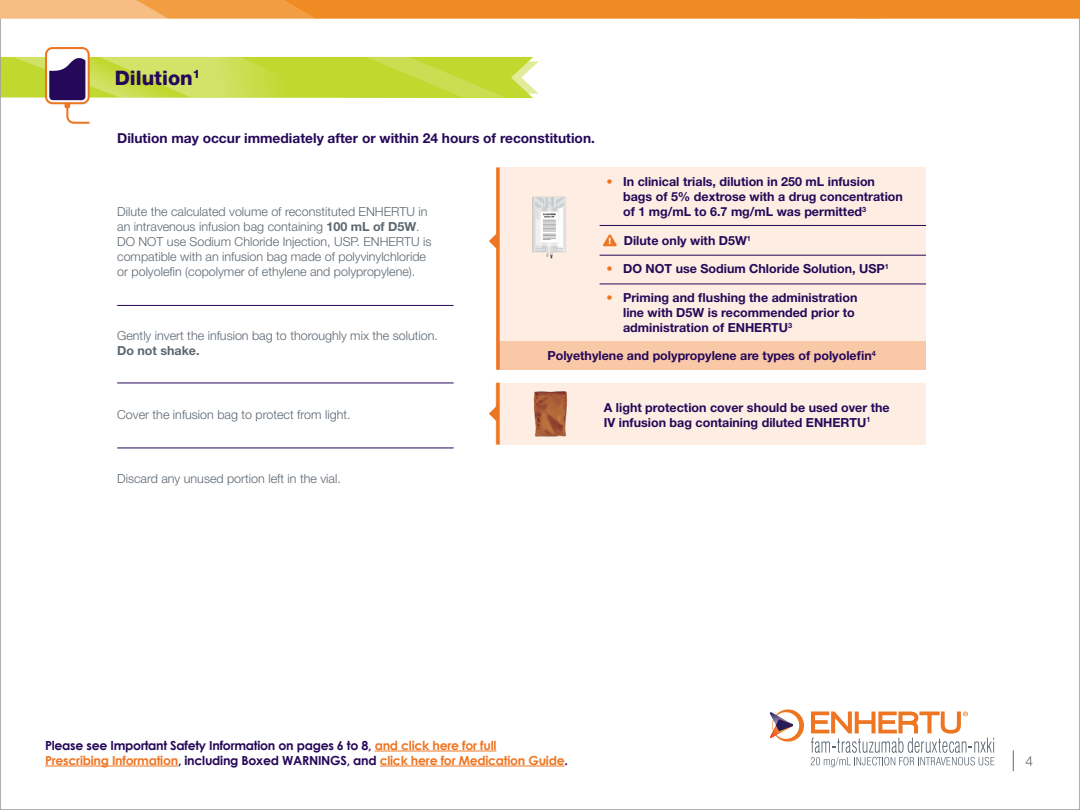
<style>
.page{position:relative;width:1080px;height:810px;background:#fff}
.page>*{position:absolute;margin:0;border:0;box-sizing:border-box;transform-origin:0 0}
.t1{font:800 20px "Helvetica Neue LT Std";color:#260859}
.t2{font:700 13.75px "Helvetica Neue LT Std";color:#260859}
.t3{font:300 13.75px "Helvetica Neue LT Std";color:#5b6670}
.t4{font:700 12.5px/15px "Helvetica Neue LT Std";color:#260859}
.t5{font:300 12.5px/15px "Helvetica Neue LT Std";color:#5b6670}
.t6{font:700 12.5px/15px "Century Gothic";letter-spacing:-.02em;color:#260859}
.t7{font:700 12.5px "Helvetica Neue LT Std";color:#5b6670}
.t8{font:900 condensed 8.75px "Helvetica Neue LT Std";color:#fff}
.s1{font-weight:700}
.s2{color:#ee7623}
</style>
<div class="page">
<div style="left:45px;top:47px;width:45px;height:57px;border:2px solid #ee7623;border-radius:6px"></div>
<svg style="left:2px;top:57px;width:537px;height:67px"></svg>
<div style="left:496px;top:383px;width:430px;height:62px;background:#fdede2"></div>
<img style="left:533px;top:391px;width:35px;height:46px">
<svg style="left:489px;top:383px;width:11px;height:62px"></svg>
<div style="left:497px;top:168px;width:429px;height:177px;background:#fdede2"></div>
<img style="left:532px;top:196px;width:34px;height:63px">
<hr style="left:600px;top:255px;width:326px;height:1px;background:#260859">
<hr style="left:600px;top:284px;width:326px;height:1px;background:#260859">
<hr style="left:600px;top:225px;width:326px;height:1px;background:#260859">
<div style="left:497px;top:341px;width:429px;height:29px;background:#f8c8a7"></div>
<svg style="left:489px;top:168px;width:11px;height:202px"></svg>
<hr style="left:375px;top:751px;width:121px;height:1px;background:#ee7623">
<hr style="left:45px;top:766px;width:133px;height:1px;background:#ee7623">
<hr style="left:380px;top:766px;width:184px;height:1px;background:#ee7623">
<svg style="left:1013px;top:750px;width:1px;height:21px"></svg>
<svg style="left:769px;top:709px;width:35px;height:33px"></svg>
<svg style="left:811px;top:712px;width:183px;height:55px"></svg>
<svg style="left:603px;top:234px;width:14px;height:12px"></svg>
<hr style="left:117px;top:305px;width:337px;height:1px;background:#260859">
<hr style="left:117px;top:383px;width:337px;height:1px;background:#260859">
<hr style="left:117px;top:448px;width:337px;height:1px;background:#260859">
<svg style="left:0;top:0;width:1080px;height:19px;background:#f19639"></svg>
<h1 class="t1" style="left:115px;top:66px;width:87px">Dilution<sup>1</sup></h1>
<p class="t2" style="left:117px;top:130px;width:479px">Dilution may occur immediately after or within 24 hours of reconstitution.</p>
<p class="t5" style="left:117px;top:204px;width:316px">Dilute the calculated volume of reconstituted ENHERTU in an intravenous infusion bag containing <span class="s1">100 mL of D5W</span>.<br>DO NOT use Sodium Chloride Injection, USP. ENHERTU is compatible with an infusion bag made of polyvinylchloride or polyolefin (copolymer of ethylene and polypropylene).</p>
<p class="t5" style="left:117px;top:328px;width:322px">Gently invert the infusion bag to thoroughly mix the solution.</p>
<p class="t7" style="left:117px;top:343px;width:84px">Do not shake.</p>
<p class="t5" style="left:117px;top:407px;width:235px">Cover the infusion bag to protect from light.</p>
<p class="t5" style="left:117px;top:470px;width:225px">Discard any unused portion left in the vial.</p>
<p class="t4" style="left:623px;top:174px;width:281px;text-indent:-17px"><span class="s2">•</span> In clinical trials, dilution in 250 mL infusion bags of 5% dextrose with a drug concentration of 1 mg/mL to 6.7 mg/mL was permitted<sup>3</sup></p>
<p class="t4" style="left:624px;top:233px;width:129px">Dilute only with D5W<sup>1</sup></p>
<p class="t4" style="left:606px;top:261px;width:284px"><span class="s2">•</span> DO NOT use Sodium Chloride Solution, USP<sup>1</sup></p>
<p class="t4" style="left:623px;top:290px;width:236px;text-indent:-17px"><span class="s2">•</span> Priming and flushing the administration line with D5W is recommended prior to administration of ENHERTU<sup>3</sup></p>
<p class="t8" style="left:608px;top:235px;width:4px">!</p>
<p class="t4" style="left:547px;top:348px;width:330px">Polyethylene and polypropylene are types of polyolefin<sup>4</sup></p>
<p class="t4" style="left:604px;top:399px;width:287px">A light protection cover should be used over the<br>IV infusion bag containing diluted ENHERTU<sup>1</sup></p>
<p class="t6" style="left:45px;top:737px;width:524px">Please see Important Safety Information on pages 6 to 8, <span class="s2">and click here for full<br>Prescribing Information</span>, including Boxed WARNINGS, and <span class="s2">click here for Medication Guide</span>.</p>
<p class="t3" style="left:1026px;top:752px;width:9px">4</p>
</div>
